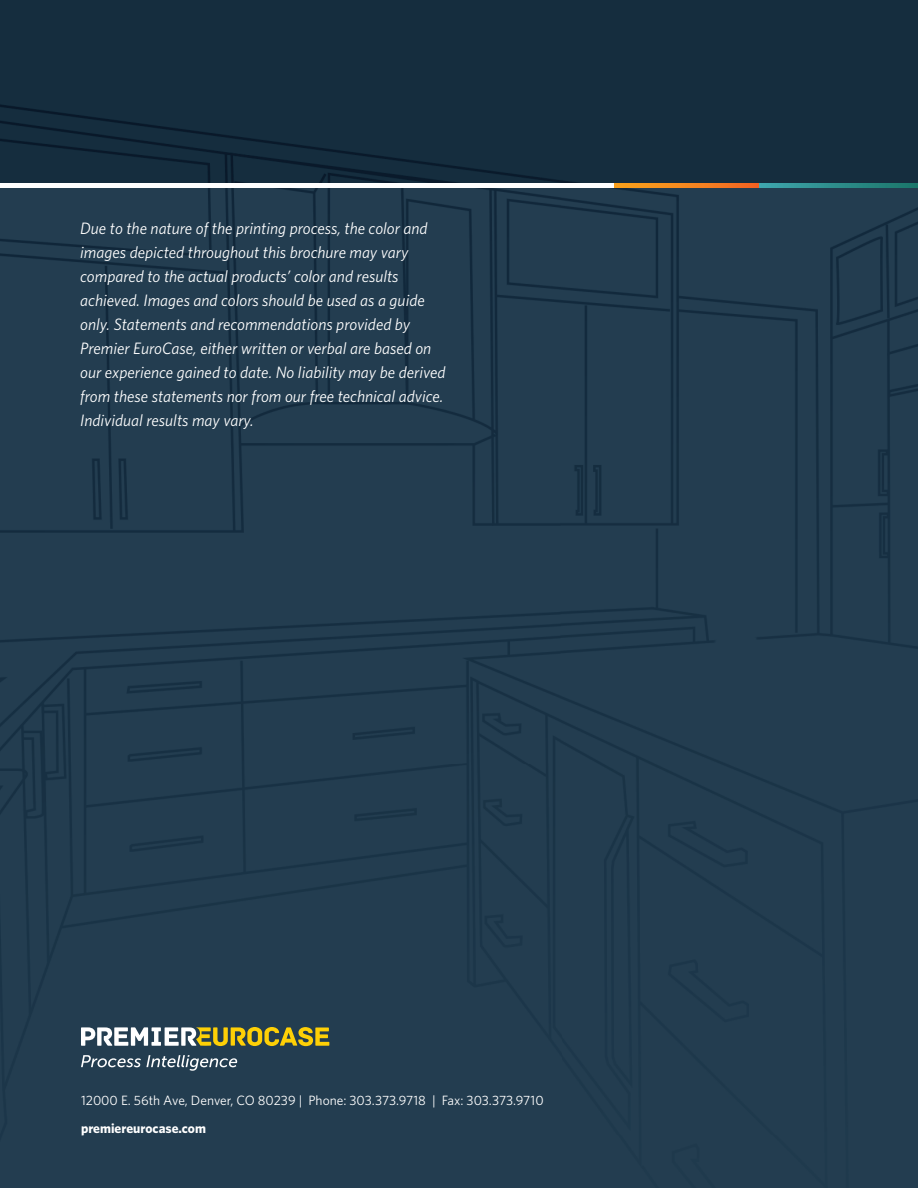
<style>
.page{position:relative;width:918px;height:1188px;background:#fff}
.page>*{position:absolute;margin:0;border:0;box-sizing:border-box;transform-origin:0 0}
.t1{font:italic 16.5px/24px "Whitney";color:#fff}
.t2{font:13.5px "Whitney";color:#fff}
.t3{font:700 13.5px "Whitney";color:#fff}
</style>
<div class="page">
<img style="left:0;top:0;width:918px;height:1188px">
<img style="left:904px;top:187px;width:14px;height:1px">
<svg style="left:81px;top:1027px;width:248px;height:19px"></svg>
<svg style="left:81px;top:1055px;width:156px;height:16px;background:#556978"></svg>
<svg style="left:614px;top:183px;width:145px;height:4px"></svg>
<hr style="left:0;top:183px;width:614px;height:4px;background:#fff">
<svg style="left:759px;top:183px;width:159px;height:4px"></svg>
<p class="t1" style="left:80px;top:215px;width:367px">Due to the nature of the printing process, the color and images depicted throughout this brochure may vary compared to the actual products’ color and results achieved. Images and colors should be used as a guide only. Statements and recommendations provided by Premier EuroCase, either written or verbal are based on our experience gained to date. No liability may be derived from these statements nor from our free technical advice.<br>Individual results may vary.</p>
<p class="t2" style="left:81px;top:1093px;width:464px">12000 E. 56th Ave, Denver, CO 80239 | Phone: 303.373.9718 | Fax: 303.373.9710</p>
<p class="t3" style="left:81px;top:1120px;width:126px">premiereurocase.com</p>
</div>
